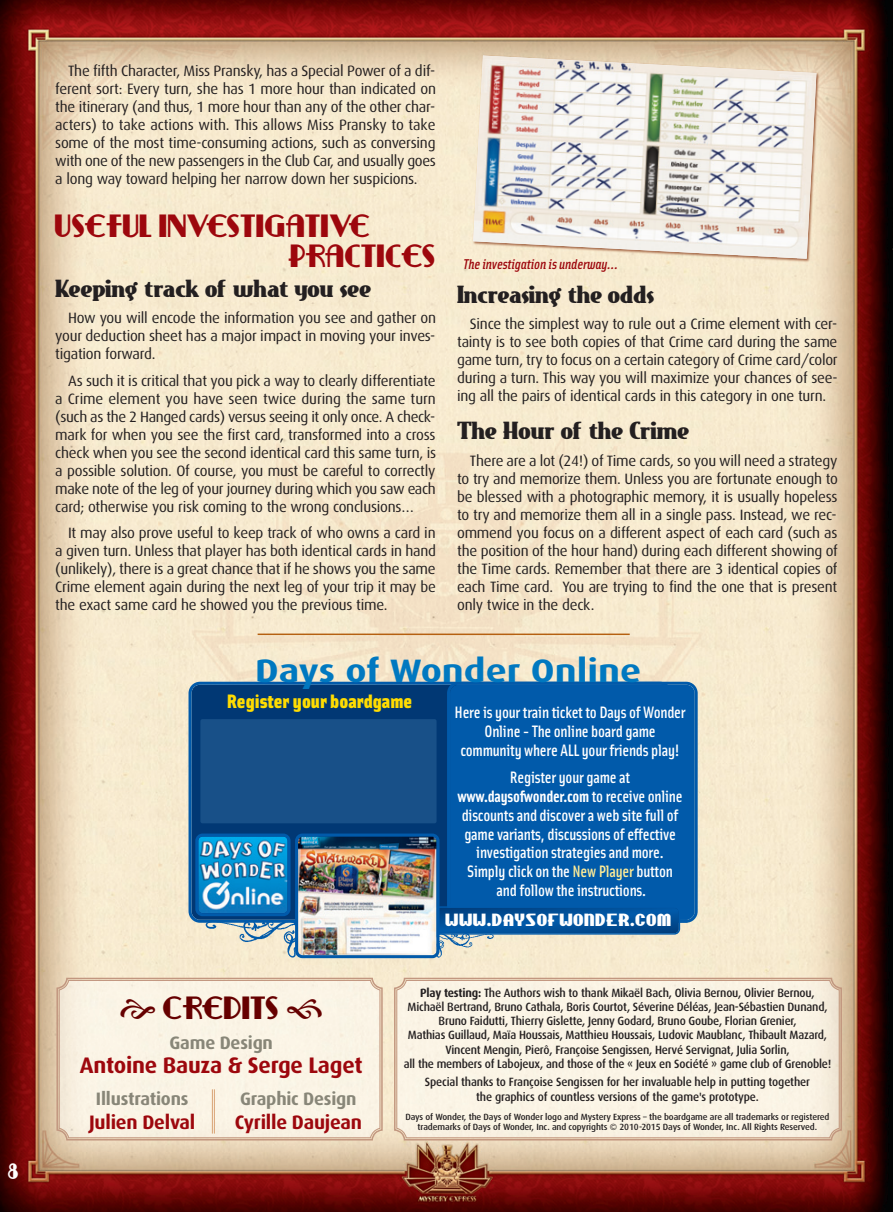
<style>
.page{position:relative;width:893px;height:1212px;background:#fff}
.page>*{position:absolute;margin:0;border:0;box-sizing:border-box;transform-origin:0 0}
.t1{font:700 32.4px "Dax";color:#0078c0;scale:1.18 1}
.t2{font:30px/30.8px "Ritzy Remix";color:#9d070d}
.t3{font:30px "Ritzy Remix";color:#600}
.t4{font:24px "East Market";letter-spacing:-.01em;color:#231f20;scale:.95 1}
.t5{font:700 22.5px "Dax";letter-spacing:-.01em;color:#9d070d}
.t6{font:21px "Ritzy Remix";color:#fff}
.t7{font:700 19.5px "Dax";letter-spacing:-.01em;color:#9d070d}
.t8{font:900 19.5px "Solex";color:#ffdc01}
.t9{font:700 18px "Dax";letter-spacing:-.01em;color:#888678}
.t10{font:500 16.65px/18.8px "Solex";letter-spacing:-.015em;color:#fff;text-align:center}
.t11{font:15px/18px "Dax";letter-spacing:-.015em;color:#231f20;text-align:justify}
.t12{font:15px "Chippewa Falls NF";letter-spacing:.035em;color:#fff;scale:1.05 1}
.t13{font:italic 500 14.25px "Solex";letter-spacing:-.01em;color:#9d070d}
.t14{font:500 12px/14.2px "Dax";letter-spacing:-.015em;color:#231f20;text-align:center;scale:.95 1}
.t15{font:500 9px/10.5px "Dax";letter-spacing:-.01em;color:#231f20;text-align:center}
.s1{font-weight:700}
.s2{color:#ffec96}
</style>
<div class="page">
<img style="left:0;top:0;width:893px;height:1212px">
<svg style="left:189px;top:682px;width:258px;height:241px"></svg>
<div style="left:447px;top:682px;width:251px;height:241px;background:#015aaa"></div>
<div style="left:200px;top:719px;width:237px;height:104px;background:#185088"></div>
<img style="left:680px;top:923px;width:8px;height:23px">
<img style="left:680px;top:904px;width:8px;height:19px">
<hr style="left:258px;top:633px;width:372px;height:2px;background:#b56011">
<img style="left:195px;top:833px;width:485px;height:125px">
<svg style="left:56px;top:977px;width:327px;height:164px"></svg>
<div style="left:59px;top:980px;width:321px;height:158px;background:#faf4e5"></div>
<svg style="left:393px;top:977px;width:450px;height:164px"></svg>
<div style="left:396px;top:980px;width:444px;height:158px;background:#faf4e5"></div>
<img style="left:468px;top:51px;width:356px;height:216px">
<img style="left:473px;top:56px;width:343px;height:203px">
<hr style="left:212px;top:1089px;width:1px;height:44px;background:#d9a375">
<hr style="left:214px;top:1089px;width:1px;height:44px;background:#d9a375">
<svg style="left:121px;top:999px;width:34px;height:19px"></svg>
<svg style="left:287px;top:999px;width:35px;height:19px"></svg>
<h3 class="t6" style="left:8px;top:1160px;width:12px">8</h3>
<p class="t11" style="left:55px;top:62px;width:382px;text-indent:13px">The fifth Character, Miss Pransky, has a Special Power of a dif&shy;ferent sort: Every turn, she has 1 more hour than indicated on the itinerary (and thus, 1 more hour than any of the other char&shy;acters) to take actions with. This allows Miss Pransky to take some of the most time-consuming actions, such as conversing with one of the new passengers in the Club Car, and usually goes a long way toward helping her narrow down her suspicions.</p>
<h2 class="t2" style="left:289px;top:211px;width:149px;text-indent:-233px">USEFUL INVESTIGATIVE<br>PRACTICES</h2>
<h3 class="t4" style="left:55px;top:279px;width:334px">Keeping track of what you see</h3>
<p class="t11" style="left:55px;top:310px;width:382px;text-indent:13px">How you will encode the information you see and gather on your deduction sheet has a major impact in moving your inves&shy;tigation forward.</p>
<p class="t11" style="left:55px;top:373px;width:382px;text-indent:13px">As such it is critical that you pick a way to clearly differentiate a Crime element you have seen twice during the same turn (such as the 2 Hanged cards) versus seeing it only once. A check&shy;mark for when you see the first card, transformed into a cross check when you see the second identical card this same turn, is a possible solution. Of course, you must be careful to correctly make note of the leg of your journey during which you saw each card; otherwise you risk coming to the wrong conclusions…</p>
<p class="t11" style="left:55px;top:525px;width:382px;text-indent:13px">It may also prove useful to keep track of who owns a card in a given turn. Unless that player has both identical cards in hand (unlikely), there is a great chance that if he shows you the same Crime element again during the next leg of your trip it may be the exact same card he showed you the previous time.</p>
<p class="t13" style="left:463px;top:259px;width:156px">The investigation is underway…</p>
<h3 class="t4" style="left:457px;top:285px;width:209px">Increasing the odds</h3>
<p class="t11" style="left:457px;top:316px;width:382px;text-indent:13px">Since the simplest way to rule out a Crime element with cer&shy;tainty is to see both copies of that Crime card during the same game turn, try to focus on a certain category of Crime card/color during a turn. This way you will maximize your chances of see&shy;ing all the pairs of identical cards in this category in one turn.</p>
<h3 class="t4" style="left:457px;top:422px;width:246px">The Hour of the Crime</h3>
<p class="t11" style="left:457px;top:453px;width:382px;text-indent:13px">There are a lot (24!) of Time cards, so you will need a strategy to try and memorize them. Unless you are fortunate enough to be blessed with a photographic memory, it is usually hopeless to try and memorize them all in a single pass. Instead, we rec&shy;ommend you focus on a different aspect of each card (such as the position of the hour hand) during each different showing of the Time cards. Remember that there are 3 identical copies of each Time card. You are trying to find the one that is present only twice in the deck.</p>
<h1 class="t1" style="left:255px;top:656px;width:329px">Days of Wonder Online</h1>
<p class="t10" style="left:454px;top:705px;width:233px">Here is your train ticket to Days of Wonder<br>Online - The online board game community where ALL your friends play!</p>
<p class="t10" style="left:457px;top:770px;width:227px">Register your game at <span class="s1">www.daysofwonder.com</span> to receive online discounts and discover a web site full of game variants, discussions of effective investigation strategies and more.<br>Simply click on the <span class="s2">New Player</span> button and follow the instructions.</p>
<h3 class="t8" style="left:227px;top:695px;width:187px">Register your boardgame</h3>
<h2 class="t3" style="left:163px;top:990px;width:117px">CREDITS</h2>
<p class="t9" style="left:170px;top:1035px;width:105px">Game Design</p>
<h3 class="t5" style="left:80px;top:1055px;width:284px">Antoine Bauza &amp; Serge Laget</h3>
<p class="t9" style="left:96px;top:1090px;width:94px">Illustrations</p>
<h3 class="t7" style="left:89px;top:1113px;width:108px">Julien Delval</h3>
<p class="t9" style="left:240px;top:1090px;width:118px">Graphic Design</p>
<h3 class="t7" style="left:235px;top:1113px;width:129px">Cyrille Daujean</h3>
<p class="t12" style="left:445px;top:912px;width:217px">WWW.DAYSOFWONDER.COM</p>
<p class="t14" style="left:404px;top:986px;width:452px"><span class="s1">Play testing:</span> The Authors wish to thank Mikaël Bach, Olivia Bernou, Olivier Bernou, Michaël Bertrand, Bruno Cathala, Boris Courtot, Séverine Déléas, Jean-Sébastien Dunand, Bruno Faidutti, Thierry Gislette, Jenny Godard, Bruno Goube, Florian Grenier,<br>Mathias Guillaud, Maïa Houssais, Matthieu Houssais, Ludovic Maublanc, Thibault Mazard, Vincent Mengin, Pierô, Françoise Sengissen, Hervé Servignat, Julia Sorlin,<br>all the members of Labojeux, and those of the « Jeux en Société » game club of Grenoble!</p>
<p class="t14" style="left:425px;top:1076px;width:407px">Special thanks to Françoise Sengissen for her invaluable help in putting together the graphics of countless versions of the game's prototype.</p>
<p class="t15" style="left:405px;top:1112px;width:426px">Days of Wonder, the Days of Wonder logo and Mystery Express – the boardgame are all trademarks or registered trademarks of Days of Wonder, Inc. and copyrights © 2010-2015 Days of Wonder, Inc. All Rights Reserved.</p>
</div>
